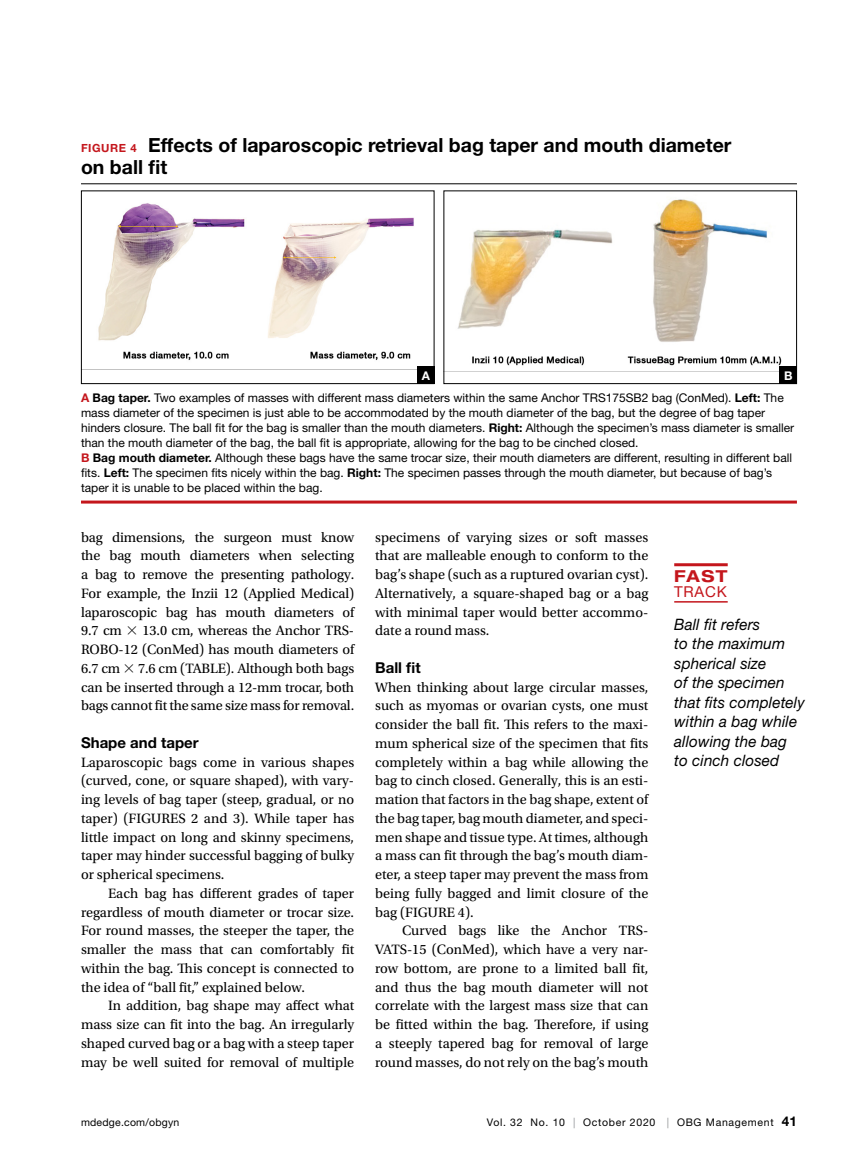
<style>
.page{position:relative;width:851px;height:1161px;background:#fff}
.page>*{position:absolute;margin:0;border:0;box-sizing:border-box;transform-origin:0 0}
.t1{font:700 19.5px/22.5px "Helvetica Neue LT Std";color:#000}
.t2{font:700 expanded 16.5px "Helvetica Neue LT Std";color:#c4161c}
.t3{font:italic 15.75px/19.5px "Helvetica Neue LT Std";letter-spacing:.005em;color:#000}
.t4{font:700 15px "Helvetica Neue LT Std";color:#000}
.t5{font:15px "Helvetica Neue LT Std";letter-spacing:.05em;color:#c4161c}
.t6{font:14.25px/18.8px "Utopia Std";color:#000;text-align:justify}
.t7{font:12px/15px "Helvetica Neue LT Std";color:#000}
.t8{font:700 12px "Helvetica Neue LT Std";color:#fff}
.t9{font:10.5px "Helvetica Neue LT Std";letter-spacing:.065em;color:#000}
.t10{font:10.5px "Helvetica Neue LT Std";letter-spacing:.02em;color:#000}
.s1{font-size:11.25px;color:#c4161c}
.s2{font-weight:700;color:#c4161c}
.s3{font-weight:700}
.s4{font-family:"Universal Std Greekw Math Pi"}
.s5{color:#939598}
.s6{font-weight:700;font-size:13.5px}
</style>
<div class="page">
<hr style="left:674px;top:601px;width:53px;height:2px;background:#c4161c">
<hr style="left:674px;top:563px;width:53px;height:3px;background:#c4161c">
<img style="left:445px;top:199px;width:345px;height:173px">
<div style="left:443px;top:190px;width:353px;height:194px;border:1px solid #000"></div>
<hr style="left:81px;top:183px;width:715px;height:1px;background:#000">
<hr style="left:81px;top:501px;width:715px;height:3px;background:#c4161c">
<img style="left:83px;top:203px;width:349px;height:167px">
<div style="left:81px;top:190px;width:353px;height:194px;border:1px solid #000"></div>
<div style="left:417px;top:367px;width:17px;height:17px;background:#000"></div>
<div style="left:779px;top:367px;width:17px;height:17px;background:#000"></div>
<h1 class="t1" style="left:81px;top:133px;width:652px"><span class="s1">FIGURE 4</span> Effects of laparoscopic retrieval bag taper and mouth diameter on ball fit</h1>
<p class="t8" style="left:422px;top:368px;width:10px">A</p>
<p class="t8" style="left:784px;top:368px;width:10px">B</p>
<p class="t7" style="left:81px;top:390px;width:714px"><span class="s2">A</span> <span class="s3">Bag taper.</span> Two examples of masses with different mass diameters within the same Anchor TRS175SB2 bag (ConMed). <span class="s3">Left:</span> The mass diameter of the specimen is just able to be accommodated by the mouth diameter of the bag, but the degree of bag taper hinders closure. The ball fit for the bag is smaller than the mouth diameters. <span class="s3">Right:</span> Although the specimen’s mass diameter is smaller than the mouth diameter of the bag, the ball fit is appropriate, allowing for the bag to be cinched closed.<br><span class="s2">B</span> <span class="s3">Bag mouth diameter.</span> Although these bags have the same trocar size, their mouth diameters are different, resulting in different ball fits. <span class="s3">Left:</span> The specimen fits nicely within the bag. <span class="s3">Right:</span> The specimen passes through the mouth diameter, but because of bag’s taper it is unable to be placed within the bag.</p>
<p class="t6" style="left:81px;top:528px;width:275px">bag dimensions, the surgeon must know the bag mouth diameters when selecting a bag to remove the presenting pathology.<br>For example, the Inzii 12 (Applied Medical) laparoscopic bag has mouth diameters of 9.7 cm <span class="s4">×</span> 13.0 cm, whereas the Anchor TRS-ROBO-12 (ConMed) has mouth diameters of 6.7 cm <span class="s4">×</span> 7.6 cm (TABLE). Although both bags can be inserted through a 12-mm trocar, both bags cannot fit the same size mass for removal.</p>
<p class="t4" style="left:81px;top:733px;width:119px">Shape and taper</p>
<p class="t6" style="left:81px;top:753px;width:275px">Laparoscopic bags come in various shapes (curved, cone, or square shaped), with vary&shy;ing levels of bag taper (steep, gradual, or no taper) (FIGURES 2 and 3). While taper has little impact on long and skinny specimens, taper may hinder successful bagging of bulky or spherical specimens.</p>
<p class="t6" style="left:81px;top:884px;width:275px;text-indent:27px">Each bag has different grades of taper regardless of mouth diameter or trocar size.<br>For round masses, the steeper the taper, the smaller the mass that can comfortably fit within the bag. This concept is connected to the idea of “ball fit,” explained below.</p>
<p class="t6" style="left:81px;top:997px;width:275px;text-indent:27px">In addition, bag shape may affect what mass size can fit into the bag. An irregularly shaped curved bag or a bag with a steep taper may be well suited for removal of multiple</p>
<p class="t6" style="left:375px;top:528px;width:275px">specimens of varying sizes or soft masses that are malleable enough to conform to the bag’s shape (such as a ruptured ovarian cyst).<br>Alternatively, a square-shaped bag or a bag with minimal taper would better accommo&shy;date a round mass.</p>
<p class="t4" style="left:375px;top:658px;width:47px">Ball fit</p>
<p class="t6" style="left:375px;top:678px;width:275px">When thinking about large circular masses, such as myomas or ovarian cysts, one must consider the ball fit. This refers to the maxi&shy;mum spherical size of the specimen that fits completely within a bag while allowing the bag to cinch closed. Generally, this is an esti&shy;mation that factors in the bag shape, extent of the bag taper, bag mouth diameter, and speci&shy;men shape and tissue type. At times, although a mass can fit through the bag’s mouth diam&shy;eter, a steep taper may prevent the mass from being fully bagged and limit closure of the bag (FIGURE 4).</p>
<p class="t6" style="left:375px;top:922px;width:275px;text-indent:27px">Curved bags like the Anchor TRS-VATS-15 (ConMed), which have a very nar&shy;row bottom, are prone to a limited ball fit, and thus the bag mouth diameter will not correlate with the largest mass size that can be fitted within the bag. Therefore, if using a steeply tapered bag for removal of large round masses, do not rely on the bag’s mouth</p>
<p class="t2" style="left:674px;top:566px;width:55px">FAST</p>
<p class="t5" style="left:674px;top:583px;width:54px">TRACK</p>
<p class="t3" style="left:674px;top:614px;width:132px">Ball fit refers<br>to the maximum spherical size<br>of the specimen that fits completely within a bag while allowing the bag<br>to cinch closed</p>
<p class="t10" style="left:81px;top:1116px;width:100px">mdedge.com/obgyn</p>
<p class="t9" style="left:487px;top:1116px;width:311px">Vol. 32 No. 10 <span class="s5">|</span> October 2020 <span class="s5">|</span> OBG Management <span class="s6">41</span></p>
</div>
